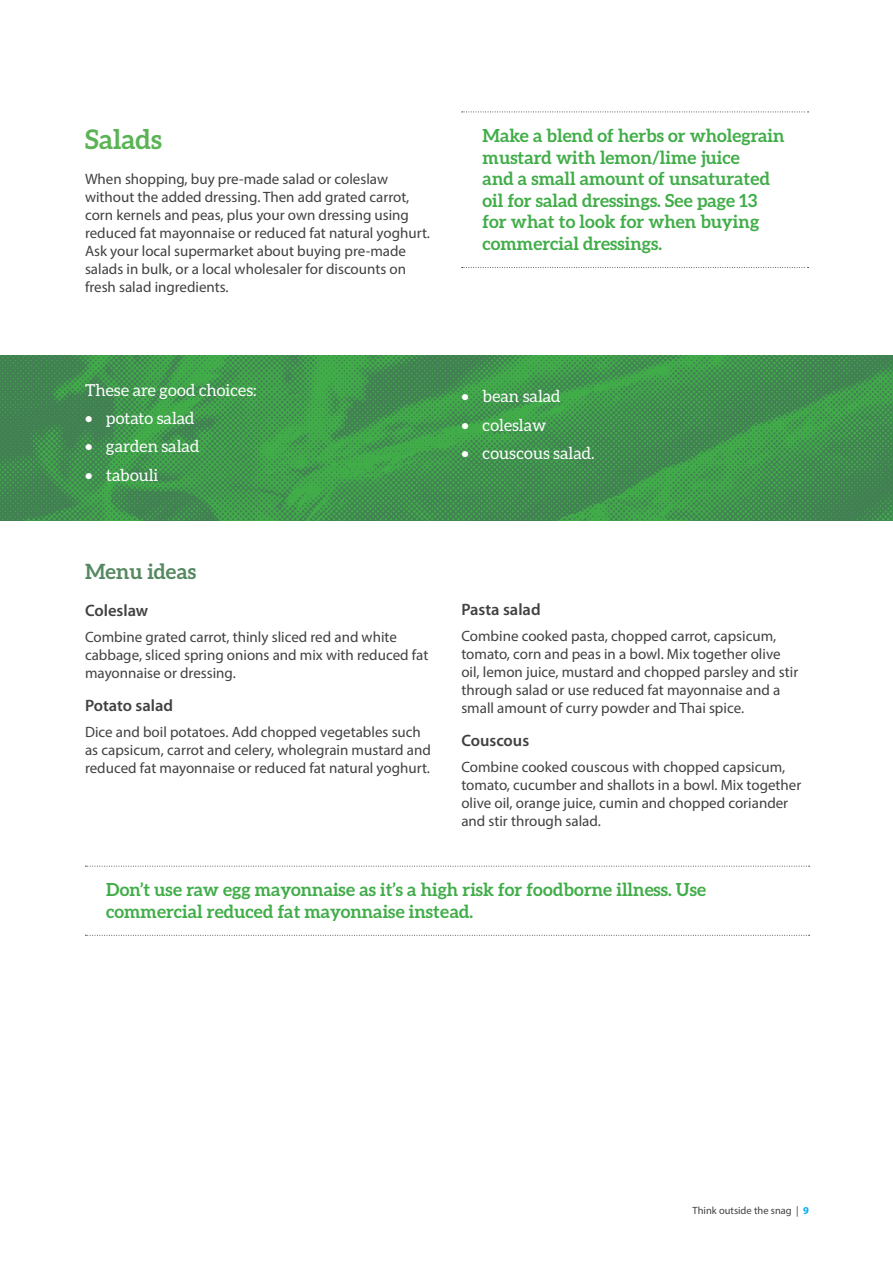
<style>
.page{position:relative;width:893px;height:1263px;background:#fff}
.page>*{position:absolute;margin:0;border:0;box-sizing:border-box;transform-origin:0 0}
.t1{font:700 27px "Aleo";color:#5bb355}
.t2{font:700 21px "Aleo";color:#558961}
.t3{font:700 18px/21.6px "Aleo";color:#41ad49}
.t4{font:16.5px "Aleo";color:#fff}
.t5{font:600 16.5px "Myriad Pro";color:#414042}
.t6{font:15px/18px "Myriad Pro";color:#414042}
.t7{font:10.5px "Myriad Pro";color:#414042}
.s1{font-weight:700;color:#00aeef}
</style>
<div class="page">
<img style="left:0;top:355px;width:893px;height:166px">
<svg style="left:462px;top:112px;width:346px;height:1px"></svg>
<svg style="left:462px;top:267px;width:346px;height:1px"></svg>
<svg style="left:85px;top:866px;width:725px;height:1px"></svg>
<svg style="left:85px;top:935px;width:725px;height:1px"></svg>
<h1 class="t1" style="left:85px;top:124px;width:78px">Salads</h1>
<p class="t6" style="left:85px;top:170px;width:346px">When shopping, buy pre-made salad or coleslaw without the added dressing. Then add grated carrot, corn kernels and peas, plus your own dressing using reduced fat mayonnaise or reduced fat natural yoghurt.<br>Ask your local supermarket about buying pre-made salads in bulk, or a local wholesaler for discounts on fresh salad ingredients.</p>
<p class="t3" style="left:483px;top:124px;width:304px">Make a blend of herbs or wholegrain mustard with lemon/lime juice<br>and a small amount of unsaturated oil for salad dressings. See page 13 for what to look for when buying commercial dressings.</p>
<p class="t4" style="left:85px;top:381px;width:173px">These are good choices:</p>
<p class="t4" style="left:85px;top:409px;width:111px">• potato salad</p>
<p class="t4" style="left:85px;top:437px;width:116px">• garden salad</p>
<p class="t4" style="left:85px;top:466px;width:75px">• tabouli</p>
<p class="t4" style="left:461px;top:387px;width:101px">• bean salad</p>
<p class="t4" style="left:461px;top:415px;width:86px">• coleslaw</p>
<p class="t4" style="left:461px;top:444px;width:135px">• couscous salad.</p>
<h2 class="t2" style="left:85px;top:559px;width:113px">Menu ideas</h2>
<p class="t5" style="left:85px;top:600px;width:65px">Coleslaw</p>
<p class="t6" style="left:85px;top:628px;width:345px">Combine grated carrot, thinly sliced red and white cabbage, sliced spring onions and mix with reduced fat mayonnaise or dressing.</p>
<p class="t5" style="left:85px;top:695px;width:90px">Potato salad</p>
<p class="t6" style="left:85px;top:723px;width:347px">Dice and boil potatoes. Add chopped vegetables such as capsicum, carrot and celery, wholegrain mustard and reduced fat mayonnaise or reduced fat natural yoghurt.</p>
<p class="t5" style="left:461px;top:599px;width:81px">Pasta salad</p>
<p class="t6" style="left:461px;top:627px;width:338px">Combine cooked pasta, chopped carrot, capsicum, tomato, corn and peas in a bowl. Mix together olive oil, lemon juice, mustard and chopped parsley and stir through salad or use reduced fat mayonnaise and a small amount of curry powder and Thai spice.</p>
<p class="t5" style="left:461px;top:730px;width:69px">Couscous</p>
<p class="t6" style="left:461px;top:758px;width:341px">Combine cooked couscous with chopped capsicum, tomato, cucumber and shallots in a bowl. Mix together olive oil, orange juice, cumin and chopped coriander and stir through salad.</p>
<p class="t3" style="left:106px;top:879px;width:601px">Don’t use raw egg mayonnaise as it’s a high risk for foodborne illness. Use commercial reduced fat mayonnaise instead.</p>
<p class="t7" style="left:693px;top:1204px;width:118px">Think outside the snag | <span class="s1">9</span></p>
</div>
